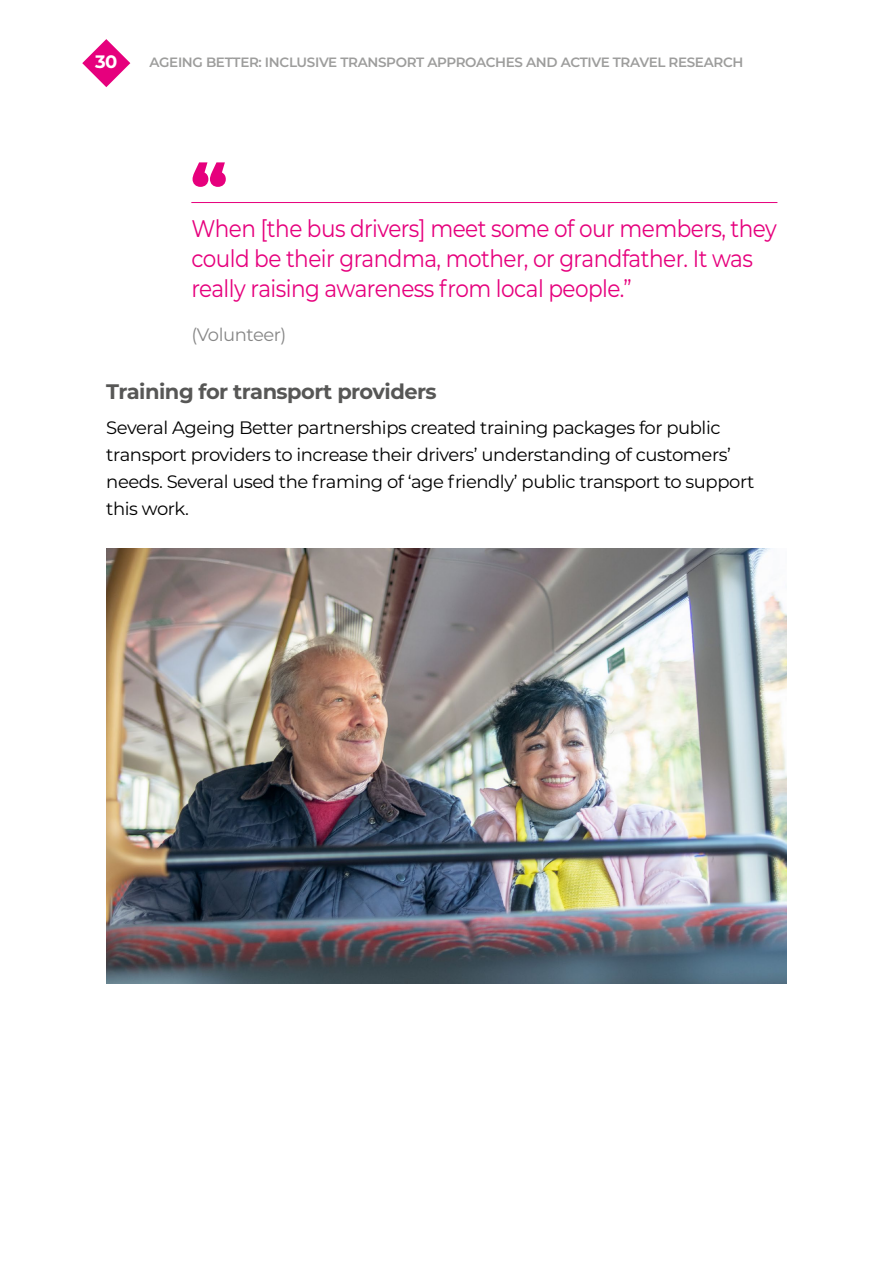
<style>
.page{position:relative;width:893px;height:1263px;background:#fff}
.page>*{position:absolute;margin:0;border:0;box-sizing:border-box;transform-origin:0 0}
.Quote_Mark{font:900 60px "Montserrat";color:#e6007d}
.t1{font:24px/30px "Montserrat";letter-spacing:-.025em;color:#e6007d;scale:.9 1}
._6_0-h3{font:700 21px "Montserrat";letter-spacing:-.025em;color:#575756}
._6_0-p{font:18px/27px "Montserrat";letter-spacing:-.025em;color:#000}
.Quote_Name{font:18px "Montserrat";letter-spacing:-.025em;color:#878787}
.t2{font:700 18px "Montserrat";color:#fff}
.t3{font:600 13.5px "Montserrat";letter-spacing:-.025em;color:#9d9d9c}
</style>
<div class="page">
<hr style="left:191px;top:202px;width:586px;height:1px;background:#e6007d">
<img style="left:106px;top:548px;width:681px;height:435px">
<svg style="left:82px;top:39px;width:48px;height:48px"></svg>
<p class="t2" style="left:95px;top:49px;width:24px">30</p>
<p class="t3" style="left:150px;top:53px;width:595px">AGEING BETTER: INCLUSIVE TRANSPORT APPROACHES AND ACTIVE TRAVEL RESEARCH</p>
<p class="Quote_Mark" style="left:191px;top:141px;width:37px">“</p>
<p class="t1" style="left:191px;top:213px;width:652px">When [the bus drivers] meet some of our members, they could be their grandma, mother, or grandfather. It was really raising awareness from local people.”</p>
<p class="Quote_Name" style="left:191px;top:322px;width:97px">(Volunteer)</p>
<h2 class="_6_0-h3" style="left:106px;top:376px;width:332px">Training for transport providers</h2>
<h2 class="_6_0-p" style="left:106px;top:414px;width:649px">Several Ageing Better partnerships created training packages for public transport providers to increase their drivers’ understanding of customers’ needs. Several used the framing of ‘age friendly’ public transport to support this work.</h2>
</div>
